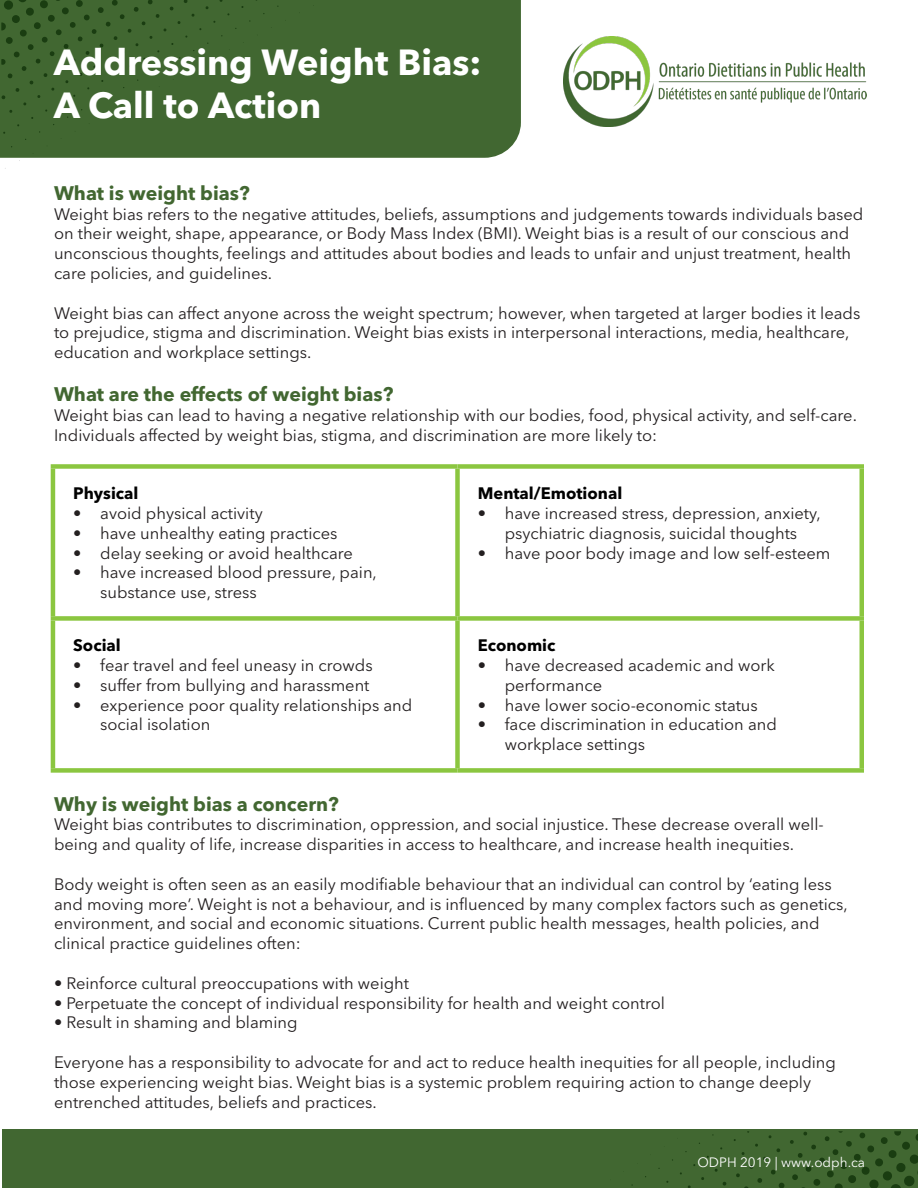
<style>
.page{position:relative;width:918px;height:1188px;background:#fff}
.page>*{position:absolute;margin:0;border:0;box-sizing:border-box;transform-origin:0 0}
.t1{font:700 36px "Avenir Next LT Pro";color:#fff}
.t2{font:700 19.5px "Avenir Next LT Pro";color:#426731}
.t3{font:16.5px/19.8px "Avenir Next LT Pro";color:#231f20}
.t4{font:700 16.5px "Avenir Next LT Pro";color:#000}
.t5{font:13.5px "Avenir Next LT Pro";color:#fff}
</style>
<div class="page">
<div style="left:0;top:0;width:521px;height:158px;background:#416731"></div>
<div style="left:1px;top:0;width:376px;height:154px;background:#416731"></div>
<img style="left:564px;top:37px;width:303px;height:89px">
<div style="left:51px;top:464px;width:407px;height:5px;background:#8bc640"></div>
<hr style="left:51px;top:469px;width:4px;height:147px;background:#8bc640">
<div style="left:458px;top:464px;width:406px;height:5px;background:#8bc640"></div>
<div style="left:455px;top:469px;width:5px;height:147px;background:#8bc640"></div>
<hr style="left:860px;top:469px;width:4px;height:147px;background:#8bc640">
<div style="left:51px;top:616px;width:407px;height:5px;background:#8bc640"></div>
<hr style="left:51px;top:621px;width:4px;height:147px;background:#8bc640">
<div style="left:458px;top:616px;width:406px;height:5px;background:#8bc640"></div>
<div style="left:455px;top:621px;width:5px;height:147px;background:#8bc640"></div>
<hr style="left:860px;top:621px;width:4px;height:147px;background:#8bc640">
<div style="left:51px;top:768px;width:407px;height:5px;background:#8bc640"></div>
<div style="left:458px;top:768px;width:406px;height:5px;background:#8bc640"></div>
<div style="left:2px;top:1130px;width:916px;height:58px;background:#416731"></div>
<svg style="left:631px;top:1131px;width:287px;height:57px"></svg>
<p class="t1" style="left:54px;top:40px;width:429px">Addressing Weight Bias:</p>
<p class="t1" style="left:54px;top:83px;width:269px">A Call to Action</p>
<p class="t2" style="left:54px;top:181px;width:197px">What is weight bias?</p>
<p class="t3" style="left:54px;top:204px;width:811px">Weight bias refers to the negative attitudes, beliefs, assumptions and judgements towards individuals based on their weight, shape, appearance, or Body Mass Index (BMI). Weight bias is a result of our conscious and unconscious thoughts, feelings and attitudes about bodies and leads to unfair and unjust treatment, health care policies, and guidelines.</p>
<p class="t3" style="left:54px;top:303px;width:808px">Weight bias can affect anyone across the weight spectrum; however, when targeted at larger bodies it leads to prejudice, stigma and discrimination. Weight bias exists in interpersonal interactions, media, healthcare, education and workplace settings.</p>
<p class="t2" style="left:54px;top:383px;width:341px">What are the effects of weight bias?</p>
<p class="t3" style="left:54px;top:406px;width:804px">Weight bias can lead to having a negative relationship with our bodies, food, physical activity, and self-care.<br>Individuals affected by weight bias, stigma, and discrimination are more likely to:</p>
<p class="t4" style="left:73px;top:483px;width:67px">Physical</p>
<p class="t3" style="left:73px;top:503px;width:191px">• avoid physical activity</p>
<p class="t3" style="left:73px;top:523px;width:266px">• have unhealthy eating practices</p>
<p class="t3" style="left:73px;top:543px;width:281px">• delay seeking or avoid healthcare</p>
<p class="t3" style="left:100px;top:563px;width:278px;text-indent:-27px">• have increased blood pressure, pain, substance use, stress</p>
<p class="t4" style="left:73px;top:635px;width:49px">Social</p>
<p class="t3" style="left:73px;top:655px;width:301px">• fear travel and feel uneasy in crowds</p>
<p class="t3" style="left:73px;top:675px;width:298px">• suffer from bullying and harassment</p>
<p class="t3" style="left:100px;top:695px;width:314px;text-indent:-27px">• experience poor quality relationships and social isolation</p>
<p class="t4" style="left:478px;top:483px;width:146px">Mental/Emotional</p>
<p class="t3" style="left:478px;top:503px;width:345px;text-align:center">• have increased stress, depression, anxiety, psychiatric diagnosis, suicidal thoughts</p>
<p class="t3" style="left:478px;top:543px;width:354px">• have poor body image and low self-esteem</p>
<p class="t4" style="left:478px;top:635px;width:79px">Economic</p>
<p class="t3" style="left:505px;top:655px;width:272px;text-indent:-27px">• have decreased academic and work performance</p>
<p class="t3" style="left:478px;top:695px;width:282px">• have lower socio-economic status</p>
<p class="t3" style="left:505px;top:715px;width:274px;text-indent:-27px">• face discrimination in education and workplace settings</p>
<p class="t2" style="left:54px;top:792px;width:286px">Why is weight bias a concern?</p>
<p class="t3" style="left:54px;top:815px;width:771px">Weight bias contributes to discrimination, oppression, and social injustice. These decrease overall well&shy;being and quality of life, increase disparities in access to healthcare, and increase health inequities.</p>
<p class="t3" style="left:54px;top:874px;width:795px">Body weight is often seen as an easily modifiable behaviour that an individual can control by ‘eating less and moving more’. Weight is not a behaviour, and is influenced by many complex factors such as genetics, environment, and social and economic situations. Current public health messages, health policies, and clinical practice guidelines often:</p>
<p class="t3" style="left:54px;top:973px;width:357px">• Reinforce cultural preoccupations with weight</p>
<p class="t3" style="left:54px;top:993px;width:612px">• Perpetuate the concept of individual responsibility for health and weight control</p>
<p class="t3" style="left:54px;top:1013px;width:245px">• Result in shaming and blaming</p>
<p class="t3" style="left:54px;top:1052px;width:783px">Everyone has a responsibility to advocate for and act to reduce health inequities for all people, including those experiencing weight bias. Weight bias is a systemic problem requiring action to change deeply entrenched attitudes, beliefs and practices.</p>
<p class="t5" style="left:698px;top:1154px;width:169px">ODPH 2019 | www.odph.ca</p>
</div>
